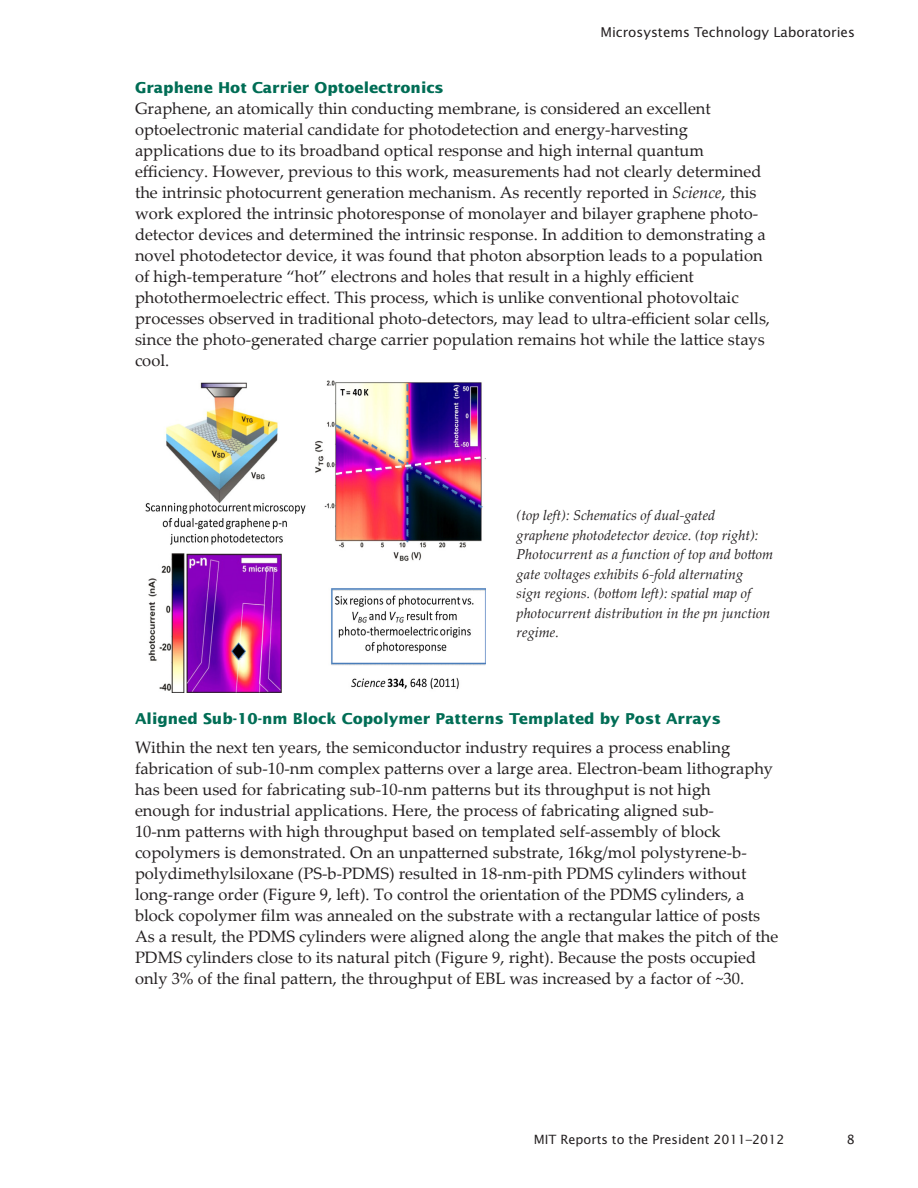
<style>
.page{position:relative;width:918px;height:1188px;background:#fff}
.page>*{position:absolute;margin:0;border:0;box-sizing:border-box;transform-origin:0 0}
.t1{font:16.5px/21px "Palatino Linotype";color:#231f20}
.Heading_3{font:700 15px "Lucida Sans Std";color:#006d55}
.t2{font:italic 14.25px/19.5px "Palatino Linotype";color:#231f20}
.t3{font:13.5px "Lucida Sans Std";color:#231f20}
.t4{font:12.75px "Lucida Sans Std";color:#231f20}
.s1{font-style:italic}
</style>
<div class="page">
<img style="left:145px;top:380px;width:341px;height:313px">
<p class="t3" style="left:600px;top:25px;width:256px">Microsystems Technology Laboratories</p>
<p class="Heading_3" style="left:135px;top:79px;width:310px">Graphene Hot Carrier Optoelectronics</p>
<p class="t1" style="left:135px;top:97px;width:637px">Graphene, an atomically thin conducting membrane, is considered an excellent optoelectronic material candidate for photodetection and energy-harvesting applications due to its broadband optical response and high internal quantum efficiency. However, previous to this work, measurements had not clearly determined the intrinsic photocurrent generation mechanism. As recently reported in <span class="s1">Science</span>, this work explored the intrinsic photoresponse of monolayer and bilayer graphene photo&shy;detector devices and determined the intrinsic response. In addition to demonstrating a novel photodetector device, it was found that photon absorption leads to a population of high-temperature “hot” electrons and holes that result in a highly efficient photothermoelectric effect. This process, which is unlike conventional photovoltaic processes observed in traditional photo-detectors, may lead to ultra-efficient solar cells, since the photo-generated charge carrier population remains hot while the lattice stays cool.</p>
<p class="t2" style="left:517px;top:505px;width:258px">(top left): Schematics of dual-gated<br>graphene photodetector device. (top right):<br>Photocurrent as a function of top and bottom gate voltages exhibits 6-fold alternating<br>sign regions. (bottom left): spatial map of photocurrent distribution in the pn junction regime.</p>
<p class="Heading_3" style="left:135px;top:710px;width:588px">Aligned Sub-10-nm Block Copolymer Patterns Templated by Post Arrays</p>
<p class="t1" style="left:135px;top:736px;width:645px">Within the next ten years, the semiconductor industry requires a process enabling fabrication of sub-10-nm complex patterns over a large area. Electron-beam lithography has been used for fabricating sub-10-nm patterns but its throughput is not high<br>enough for industrial applications. Here, the process of fabricating aligned sub-<br>10-nm patterns with high throughput based on templated self-assembly of block copolymers is demonstrated. On an unpatterned substrate, 16kg/mol polystyrene-b&shy;polydimethylsiloxane (PS-b-PDMS) resulted in 18-nm-pith PDMS cylinders without long-range order (Figure 9, left). To control the orientation of the PDMS cylinders, a block copolymer film was annealed on the substrate with a rectangular lattice of posts As a result, the PDMS cylinders were aligned along the angle that makes the pitch of the PDMS cylinders close to its natural pitch (Figure 9, right). Because the posts occupied only 3% of the final pattern, the throughput of EBL was increased by a factor of ~30.</p>
<p class="t4" style="left:534px;top:1132px;width:252px">MIT Reports to the President 2011–2012</p>
<p class="t4" style="left:847px;top:1132px;width:10px">8</p>
</div>
